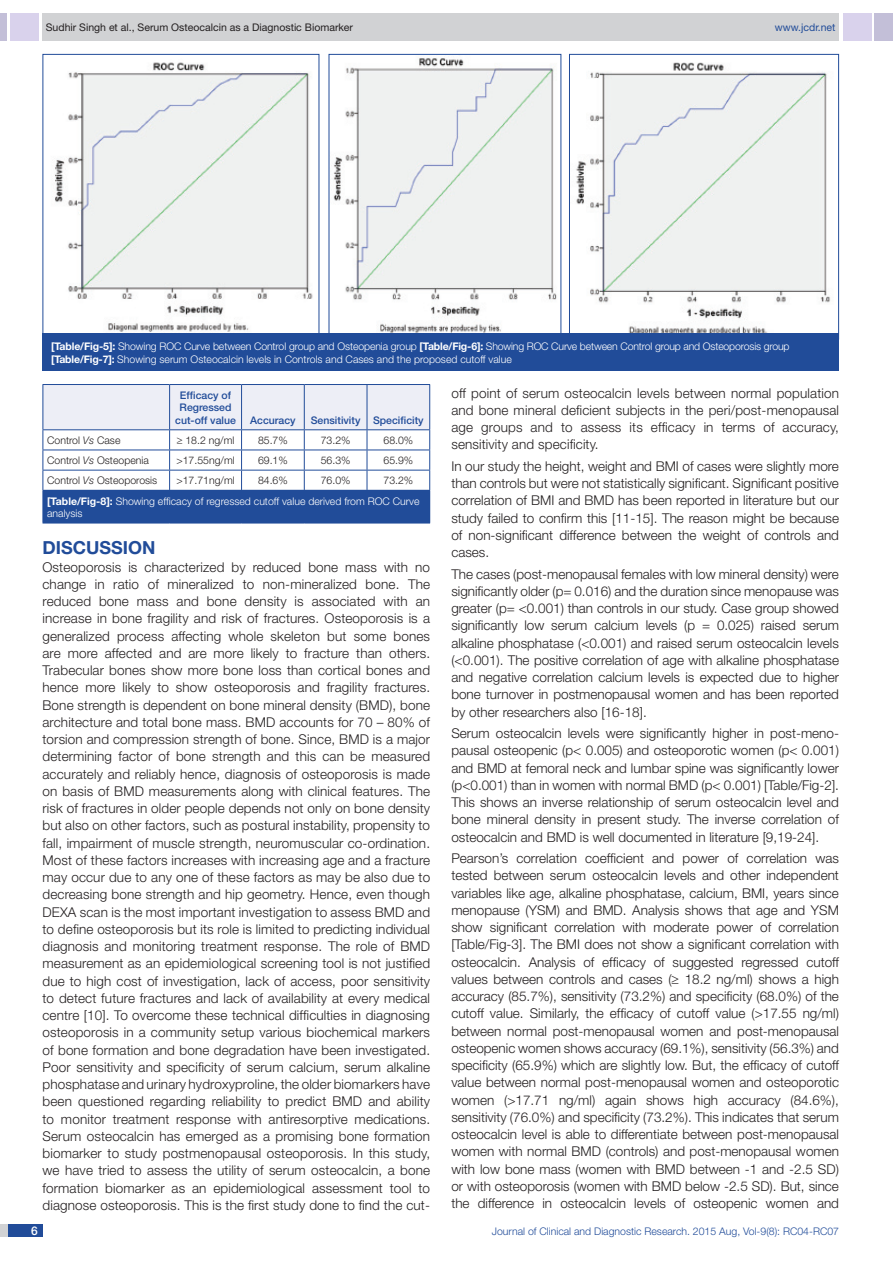
<style>
.page{position:relative;width:893px;height:1263px;background:#fff}
.page>*{position:absolute;margin:0;border:0;box-sizing:border-box;transform-origin:0 0}
.Level_1{font:700 18px "Helvetica Neue";color:#214c99}
.Body_text{font:300 13.5px/17.2px "Helvetica Neue";color:#231f20;text-align:justify}
.t1{font:500 12px "Helvetica Neue";color:#fff}
.Table_text{font:300 10.5px/12.6px "Helvetica Neue";color:#fff}
.Table_text-2{font:300 10.5px "Helvetica Neue";color:#231f20}
.t2{font:300 10.5px "Helvetica Neue";color:#214c99}
.Table_text-3{font:500 10.5px/12.6px "Helvetica Neue";color:#214c99;text-align:center}
.t3{font:10.5px "Helvetica Neue";color:#231f20}
.t4{font:10.5px "Helvetica Neue";color:#214c99}
.s1{font-weight:700}
.s2{font-style:italic}
</style>
<div class="page">
<div style="left:0;top:13px;width:7px;height:28px;background:#c3bfd8"></div>
<div style="left:10px;top:13px;width:29px;height:28px;background:#d9d2ec"></div>
<div style="left:43px;top:13px;width:796px;height:28px;background:#d1d2d4"></div>
<div style="left:875px;top:13px;width:18px;height:28px;background:#c3bfd8"></div>
<div style="left:843px;top:13px;width:29px;height:28px;background:#d9d2ec"></div>
<div style="left:0;top:1224px;width:43px;height:13px;background:#d1d2d4"></div>
<div style="left:8px;top:1224px;width:35px;height:13px;background:#214c99"></div>
<img style="left:55px;top:62px;width:258px;height:270px">
<div style="left:43px;top:54px;width:276px;height:282px;border:1px solid #214c99"></div>
<img style="left:333px;top:58px;width:224px;height:275px">
<img style="left:576px;top:62px;width:255px;height:271px">
<div style="left:569px;top:54px;width:270px;height:285px;border:1px solid #214c99"></div>
<div style="left:43px;top:490px;width:387px;height:33px;background:#214c99"></div>
<svg style="left:43px;top:384px;width:387px;height:106px"></svg>
<hr style="left:43px;top:523px;width:127px;height:1px;background:#214c99">
<hr style="left:170px;top:523px;width:72px;height:1px;background:#214c99">
<hr style="left:242px;top:523px;width:62px;height:1px;background:#214c99">
<hr style="left:304px;top:523px;width:63px;height:1px;background:#214c99">
<hr style="left:367px;top:523px;width:63px;height:1px;background:#214c99">
<div style="left:43px;top:333px;width:796px;height:38px;background:#214c99"></div>
<p class="t3" style="left:46px;top:21px;width:309px">Sudhir Singh et al., Serum Osteocalcin as a Diagnostic Biomarker</p>
<p class="t4" style="left:775px;top:21px;width:62px">www.jcdr.net</p>
<p class="Table_text" style="left:51px;top:340px;width:740px"><span class="s1">[Table/Fig-5]:</span> Showing ROC Curve between Control group and Osteopenia group <span class="s1">[Table/Fig-6]:</span> Showing ROC Curve between Control group and Osteoporosis group</p>
<p class="Table_text" style="left:51px;top:352px;width:462px"><span class="s1">[Table/Fig-7]:</span> Showing serum Osteocalcin levels in Controls and Cases and the proposed cutoff value</p>
<p class="Table_text-3" style="left:175px;top:388px;width:62px">Efficacy of<br>Regressed cut-off value</p>
<p class="Table_text-3" style="left:250px;top:414px;width:47px">Accuracy</p>
<p class="Table_text-3" style="left:311px;top:414px;width:51px">Sensitivity</p>
<p class="Table_text-3" style="left:373px;top:414px;width:52px">Specificity</p>
<p class="Table_text-2" style="left:47px;top:434px;width:75px">Control <span class="s2">Vs</span> Case</p>
<p class="Table_text-2" style="left:177px;top:434px;width:59px">≥ 18.2 ng/ml</p>
<p class="Table_text-2" style="left:258px;top:434px;width:31px">85.7%</p>
<p class="Table_text-2" style="left:321px;top:434px;width:31px">73.2%</p>
<p class="Table_text-2" style="left:383px;top:434px;width:31px">68.0%</p>
<p class="Table_text-2" style="left:47px;top:454px;width:103px">Control <span class="s2">Vs</span> Osteopenia</p>
<p class="Table_text-2" style="left:176px;top:454px;width:60px">&gt;17.55ng/ml</p>
<p class="Table_text-2" style="left:258px;top:454px;width:31px">69.1%</p>
<p class="Table_text-2" style="left:321px;top:454px;width:31px">56.3%</p>
<p class="Table_text-2" style="left:383px;top:454px;width:31px">65.9%</p>
<p class="Table_text-2" style="left:47px;top:474px;width:112px">Control <span class="s2">Vs</span> Osteoporosis</p>
<p class="Table_text-2" style="left:176px;top:474px;width:60px">&gt;17.71ng/ml</p>
<p class="Table_text-2" style="left:258px;top:474px;width:31px">84.6%</p>
<p class="Table_text-2" style="left:321px;top:474px;width:31px">76.0%</p>
<p class="Table_text-2" style="left:383px;top:474px;width:31px">73.2%</p>
<p class="Table_text" style="left:47px;top:494px;width:374px"><span class="s1">[Table/Fig-8]:</span> Showing efficacy of regressed cutoff value derived from ROC Curve analysis</p>
<p class="Level_1" style="left:43px;top:537px;width:115px">DISCUSSION</p>
<p class="Body_text" style="left:43px;top:558px;width:389px">Osteoporosis is characterized by reduced bone mass with no change in ratio of mineralized to non-mineralized bone. The reduced bone mass and bone density is associated with an increase in bone fragility and risk of fractures. Osteoporosis is a generalized process affecting whole skeleton but some bones are more affected and are more likely to fracture than others.<br>Trabecular bones show more bone loss than cortical bones and hence more likely to show osteoporosis and fragility fractures.<br>Bone strength is dependent on bone mineral density (BMD), bone architecture and total bone mass. BMD accounts for 70 – 80% of torsion and compression strength of bone. Since, BMD is a major determining factor of bone strength and this can be measured accurately and reliably hence, diagnosis of osteoporosis is made on basis of BMD measurements along with clinical features. The risk of fractures in older people depends not only on bone density but also on other factors, such as postural instability, propensity to fall, impairment of muscle strength, neuromuscular co-ordination.<br>Most of these factors increases with increasing age and a fracture may occur due to any one of these factors as may be also due to decreasing bone strength and hip geometry. Hence, even though DEXA scan is the most important investigation to assess BMD and to define osteoporosis but its role is limited to predicting individual diagnosis and monitoring treatment response. The role of BMD measurement as an epidemiological screening tool is not justified due to high cost of investigation, lack of access, poor sensitivity to detect future fractures and lack of availability at every medical centre [10]. To overcome these technical difficulties in diagnosing osteoporosis in a community setup various biochemical markers of bone formation and bone degradation have been investigated.<br>Poor sensitivity and specificity of serum calcium, serum alkaline phosphatase and urinary hydroxyproline, the older biomarkers have been questioned regarding reliability to predict BMD and ability to monitor treatment response with antiresorptive medications.<br>Serum osteocalcin has emerged as a promising bone formation biomarker to study postmenopausal osteoporosis. In this study, we have tried to assess the utility of serum osteocalcin, a bone formation biomarker as an epidemiological assessment tool to diagnose osteoporosis. This is the first study done to find the cut-</p>
<p class="Body_text" style="left:451px;top:384px;width:389px">off point of serum osteocalcin levels between normal population and bone mineral deficient subjects in the peri/post-menopausal age groups and to assess its efficacy in terms of accuracy, sensitivity and specificity.</p>
<p class="Body_text" style="left:451px;top:457px;width:389px">In our study the height, weight and BMI of cases were slightly more than controls but were not statistically significant. Significant positive correlation of BMI and BMD has been reported in literature but our study failed to confirm this [11-15]. The reason might be because of non-significant difference between the weight of controls and cases.</p>
<p class="Body_text" style="left:451px;top:565px;width:389px">The cases (post-menopausal females with low mineral density) were significantly older (p= 0.016) and the duration since menopause was greater (p= &lt;0.001) than controls in our study. Case group showed significantly low serum calcium levels (p = 0.025) raised serum alkaline phosphatase (&lt;0.001) and raised serum osteocalcin levels (&lt;0.001). The positive correlation of age with alkaline phosphatase and negative correlation calcium levels is expected due to higher bone turnover in postmenopausal women and has been reported by other researchers also [16-18].</p>
<p class="Body_text" style="left:451px;top:724px;width:389px;text-align:left">Serum osteocalcin levels were significantly higher in post-meno&shy;pausal osteopenic (p&lt; 0.005) and osteoporotic women (p&lt; 0.001) and BMD at femoral neck and lumbar spine was significantly lower (p&lt;0.001) than in women with normal BMD (p&lt; 0.001) [Table/Fig-2].<br>This shows an inverse relationship of serum osteocalcin level and bone mineral density in present study. The inverse correlation of osteocalcin and BMD is well documented in literature [9,19-24].</p>
<p class="Body_text" style="left:451px;top:849px;width:389px">Pearson’s correlation coefficient and power of correlation was tested between serum osteocalcin levels and other independent variables like age, alkaline phosphatase, calcium, BMI, years since menopause (YSM) and BMD. Analysis shows that age and YSM show significant correlation with moderate power of correlation [Table/Fig-3]. The BMI does not show a significant correlation with osteocalcin. Analysis of efficacy of suggested regressed cutoff values between controls and cases (≥ 18.2 ng/ml) shows a high accuracy (85.7%), sensitivity (73.2%) and specificity (68.0%) of the cutoff value. Similarly, the efficacy of cutoff value (&gt;17.55 ng/ml) between normal post-menopausal women and post-menopausal osteopenic women shows accuracy (69.1%), sensitivity (56.3%) and specificity (65.9%) which are slightly low. But, the efficacy of cutoff value between normal post-menopausal women and osteoporotic women (&gt;17.71 ng/ml) again shows high accuracy (84.6%), sensitivity (76.0%) and specificity (73.2%). This indicates that serum osteocalcin level is able to differentiate between post-menopausal women with normal BMD (controls) and post-menopausal women with low bone mass (women with BMD between -1 and -2.5 SD) or with osteoporosis (women with BMD below -2.5 SD). But, since the difference in osteocalcin levels of osteopenic women and</p>
<p class="t1" style="left:31px;top:1223px;width:8px">6</p>
<p class="t2" style="left:492px;top:1225px;width:349px">Journal of Clinical and Diagnostic Research. 2015 Aug, Vol-9(8): RC04-RC07</p>
</div>
